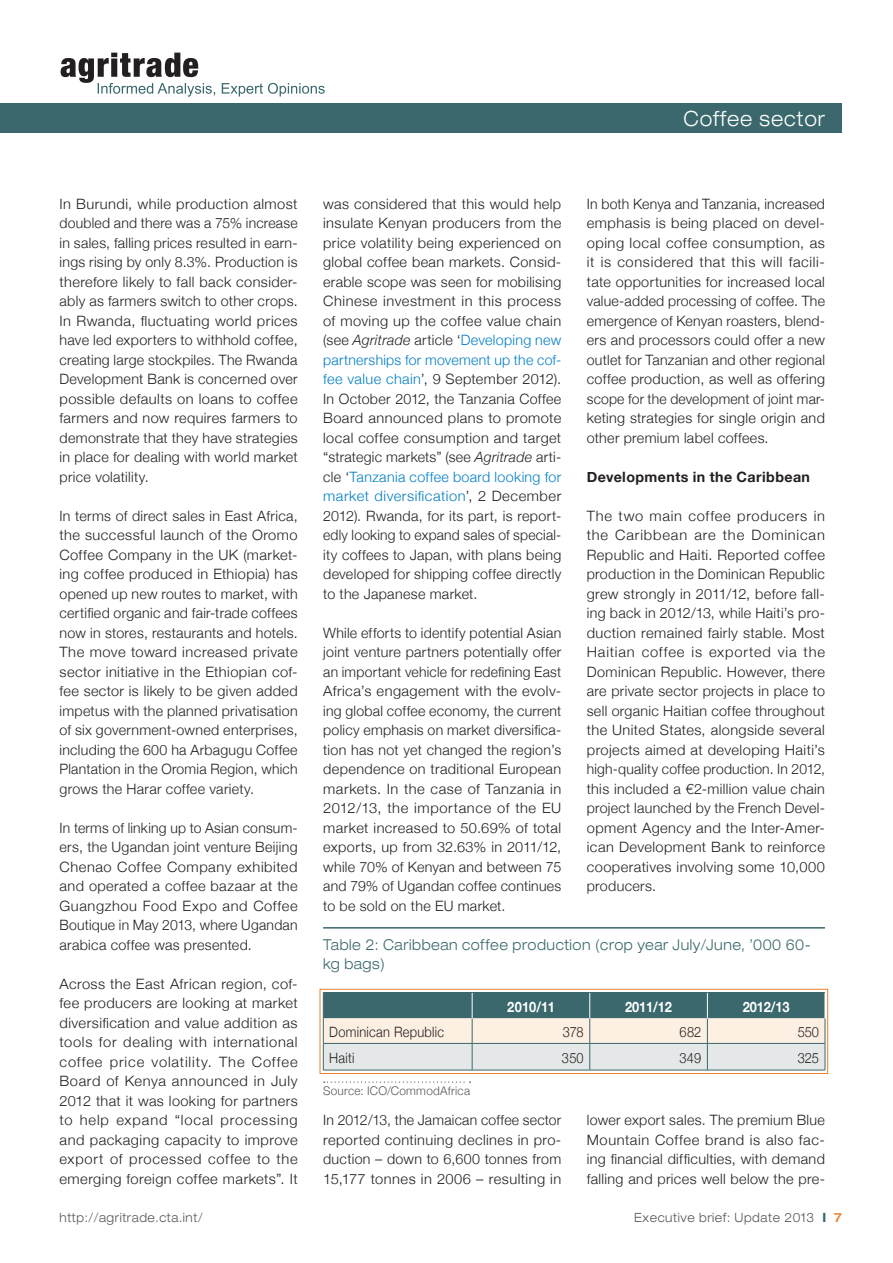
<style>
.page{position:relative;width:893px;height:1263px;background:#fff}
.page>*{position:absolute;margin:0;border:0;box-sizing:border-box;transform-origin:0 0}
.t1{font:300 expanded 21px "Helvetica Neue";letter-spacing:.05em;color:#fff;scale:.9 1}
.t2{font:300 expanded 15px/19.5px "Helvetica Neue";letter-spacing:.04em;color:#3a686c;scale:.9 1}
.t3{font:300 14.25px/19.5px "Helvetica Neue";letter-spacing:.025em;color:#231f20;text-align:justify}
.t4{font:300 14.25px "Helvetica Neue";letter-spacing:.025em;color:#231f20;scale:.9 1}
.t5{font:700 14.25px "Helvetica Neue";letter-spacing:.03em;color:#231f20}
.t6{font:700 14.25px "Helvetica Neue";letter-spacing:-.01em;color:#fff;scale:.9 1}
.t7{font:300 expanded 12.75px "Helvetica Neue";letter-spacing:.05em;color:#57585a;scale:.9 1}
.t8{font:300 12px "Helvetica Neue";letter-spacing:.02em;color:#57585a}
.s1{font-style:italic}
.s2{color:#007ec5}
.s3{font-weight:700;color:#3a686c}
.s4{font-weight:500;color:#ea802c}
</style>
<div class="page">
<div style="left:0;top:103px;width:842px;height:30px;background:#3a686c"></div>
<svg style="left:61px;top:53px;width:264px;height:44px"></svg>
<hr style="left:323px;top:927px;width:502px;height:1px;background:#3a686c">
<svg style="left:324px;top:1081px;width:146px;height:2px"></svg>
<hr style="left:323px;top:1070px;width:149px;height:1px;background:#3a686c">
<hr style="left:472px;top:1070px;width:118px;height:1px;background:#3a686c">
<hr style="left:590px;top:1070px;width:117px;height:1px;background:#3a686c">
<hr style="left:707px;top:1070px;width:118px;height:1px;background:#3a686c">
<svg style="left:323px;top:992px;width:503px;height:78px;background:#afbcba"></svg>
<div style="left:320px;top:989px;width:508px;height:85px;border:1px solid #ea802c"></div>
<h1 class="t1" style="left:683px;top:106px;width:159px">Coffee sector</h1>
<p class="t3" style="left:60px;top:193px;width:240px">In Burundi, while production almost doubled and there was a 75% increase in sales, falling prices resulted in earn&shy;ings rising by only 8.3%. Production is therefore likely to fall back consider&shy;ably as farmers switch to other crops.<br>In Rwanda, fluctuating world prices have led exporters to withhold coffee, creating large stockpiles. The Rwanda Development Bank is concerned over possible defaults on loans to coffee farmers and now requires farmers to demonstrate that they have strategies in place for dealing with world market price volatility.</p>
<p class="t3" style="left:60px;top:505px;width:240px">In terms of direct sales in East Africa, the successful launch of the Oromo Coffee Company in the UK (market&shy;ing coffee produced in Ethiopia) has opened up new routes to market, with certified organic and fair-trade coffees now in stores, restaurants and hotels.<br>The move toward increased private sector initiative in the Ethiopian cof&shy;fee sector is likely to be given added impetus with the planned privatisation of six government-owned enterprises, including the 600 ha Arbagugu Coffee Plantation in the Oromia Region, which grows the Harar coffee variety.</p>
<p class="t3" style="left:60px;top:817px;width:240px">In terms of linking up to Asian consum&shy;ers, the Ugandan joint venture Beijing Chenao Coffee Company exhibited and operated a coffee bazaar at the Guangzhou Food Expo and Coffee Boutique in May 2013, where Ugandan arabica coffee was presented.</p>
<p class="t3" style="left:60px;top:973px;width:240px">Across the East African region, cof&shy;fee producers are looking at market diversification and value addition as tools for dealing with international coffee price volatility. The Coffee Board of Kenya announced in July 2012 that it was looking for partners to help expand “local processing and packaging capacity to improve export of processed coffee to the emerging foreign coffee markets”. It</p>
<p class="t3" style="left:323px;top:193px;width:240px">was considered that this would help insulate Kenyan producers from the price volatility being experienced on global coffee bean markets. Consid&shy;erable scope was seen for mobilising Chinese investment in this process of moving up the coffee value chain (see <span class="s1">Agritrade</span> article ‘<span class="s2">Developing new partnerships for movement up the cof&shy;fee value chain</span>’, 9 September 2012).<br>In October 2012, the Tanzania Coffee Board announced plans to promote local coffee consumption and target “strategic markets” (see <span class="s1">Agritrade</span> arti&shy;cle ‘<span class="s2">Tanzania coffee board looking for market diversification</span>’, 2 December 2012). Rwanda, for its part, is report&shy;edly looking to expand sales of special&shy;ity coffees to Japan, with plans being developed for shipping coffee directly to the Japanese market.</p>
<p class="t3" style="left:323px;top:622px;width:240px">While efforts to identify potential Asian joint venture partners potentially offer an important vehicle for redefining East Africa’s engagement with the evolv&shy;ing global coffee economy, the current policy emphasis on market diversifica&shy;tion has not yet changed the region’s dependence on traditional European markets. In the case of Tanzania in 2012/13, the importance of the EU market increased to 50.69% of total exports, up from 32.63% in 2011/12, while 70% of Kenyan and between 75 and 79% of Ugandan coffee continues to be sold on the EU market.</p>
<p class="t3" style="left:587px;top:193px;width:240px">In both Kenya and Tanzania, increased emphasis is being placed on devel&shy;oping local coffee consumption, as it is considered that this will facili&shy;tate opportunities for increased local value-added processing of coffee. The emergence of Kenyan roasters, blend&shy;ers and processors could offer a new outlet for Tanzanian and other regional coffee production, as well as offering scope for the development of joint mar&shy;keting strategies for single origin and other premium label coffees.</p>
<p class="t5" style="left:587px;top:464px;width:225px">Developments in the Caribbean</p>
<p class="t3" style="left:587px;top:505px;width:240px">The two main coffee producers in the Caribbean are the Dominican Republic and Haiti. Reported coffee production in the Dominican Republic grew strongly in 2011/12, before fall&shy;ing back in 2012/13, while Haiti’s pro&shy;duction remained fairly stable. Most Haitian coffee is exported via the Dominican Republic. However, there are private sector projects in place to sell organic Haitian coffee throughout the United States, alongside several projects aimed at developing Haiti’s high-quality coffee production. In 2012, this included a €2-million value chain project launched by the French Devel&shy;opment Agency and the Inter-Amer&shy;ican Development Bank to reinforce cooperatives involving some 10,000 producers.</p>
<p class="t2" style="left:323px;top:934px;width:543px">Table 2: Caribbean coffee production (crop year July/June, ’000 60- kg bags)</p>
<p class="t6" style="left:507px;top:994px;width:54px">2010/11</p>
<p class="t6" style="left:625px;top:994px;width:53px">2011/12</p>
<p class="t6" style="left:743px;top:994px;width:53px">2012/13</p>
<p class="t4" style="left:329px;top:1021px;width:129px">Dominican Republic</p>
<p class="t4" style="left:563px;top:1021px;width:25px">378</p>
<p class="t4" style="left:680px;top:1021px;width:26px">682</p>
<p class="t4" style="left:798px;top:1021px;width:25px">550</p>
<p class="t4" style="left:329px;top:1046px;width:30px">Haiti</p>
<p class="t4" style="left:562px;top:1046px;width:26px">350</p>
<p class="t4" style="left:680px;top:1046px;width:26px">349</p>
<p class="t4" style="left:798px;top:1046px;width:25px">325</p>
<p class="t8" style="left:323px;top:1081px;width:148px">Source: ICO/CommodAfrica</p>
<p class="t3" style="left:323px;top:1110px;width:240px">In 2012/13, the Jamaican coffee sector reported continuing declines in pro&shy;duction – down to 6,600 tonnes from 15,177 tonnes in 2006 – resulting in</p>
<p class="t3" style="left:587px;top:1110px;width:240px">lower export sales. The premium Blue Mountain Coffee brand is also fac&shy;ing financial difficulties, with demand falling and prices well below the pre-</p>
<p class="t7" style="left:60px;top:1210px;width:161px">http://agritrade.cta.int/</p>
<p class="t7" style="left:634px;top:1210px;width:232px">Executive brief: Update 2013 <span class="s3">I</span> <span class="s4">7</span></p>
</div>
